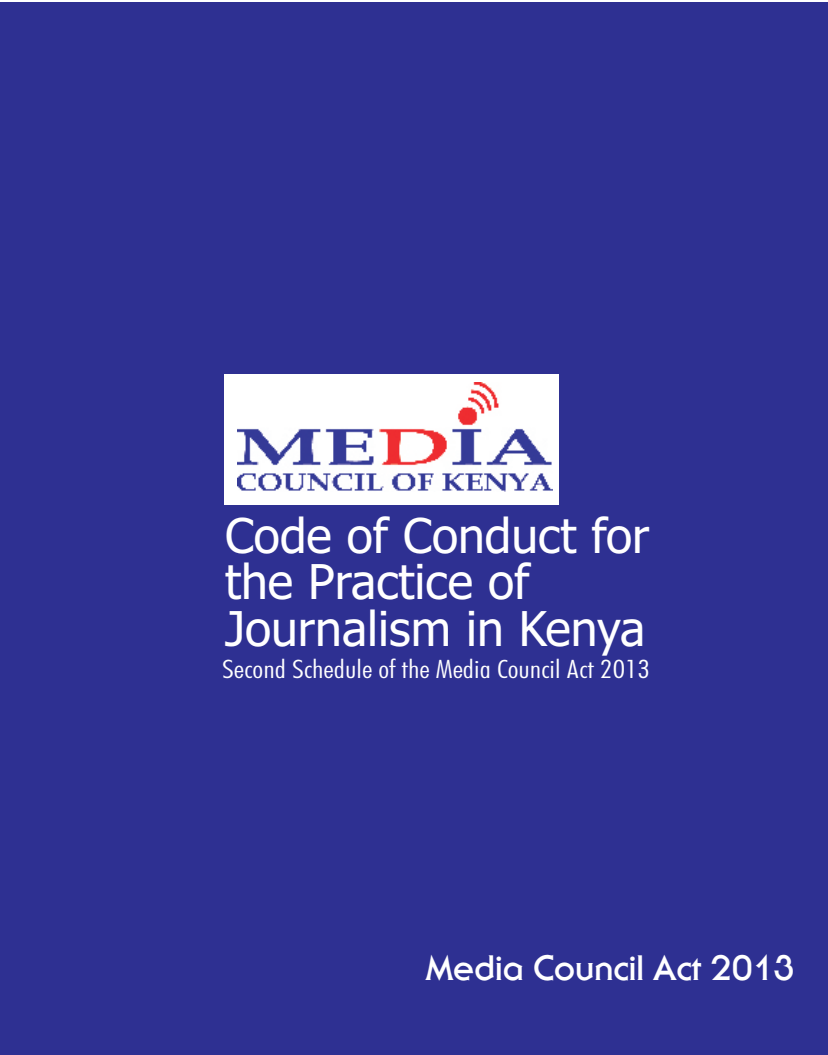
<style>
.page{position:relative;width:828px;height:1055px;background:#fff}
.page>*{position:absolute;margin:0;border:0;box-sizing:border-box;transform-origin:0 0}
.t1{font:48px/46.4px "Tahoma";color:#fff}
.t2{font:700 38px "Staid Gothic";color:#fff}
.t3{font:300 condensed 25.6px "Futura BT";color:#fff;scale:1.26 1}
</style>
<div class="page">
<div style="left:0;top:3px;width:828px;height:1051px;background:#2e3092"></div>
<div style="left:224px;top:374px;width:335px;height:130px;background:#fff"></div>
<img style="left:237px;top:382px;width:315px;height:110px">
<p class="t1" style="left:225px;top:516px;width:426px">Code of Conduct for the Practice of<br>Journalism in Kenya</p>
<p class="t3" style="left:222px;top:659px;width:341px">Second Schedule of the Media Council Act 2013</p>
<p class="t2" style="left:426px;top:948px;width:370px">Media Council Act 2013</p>
</div>
